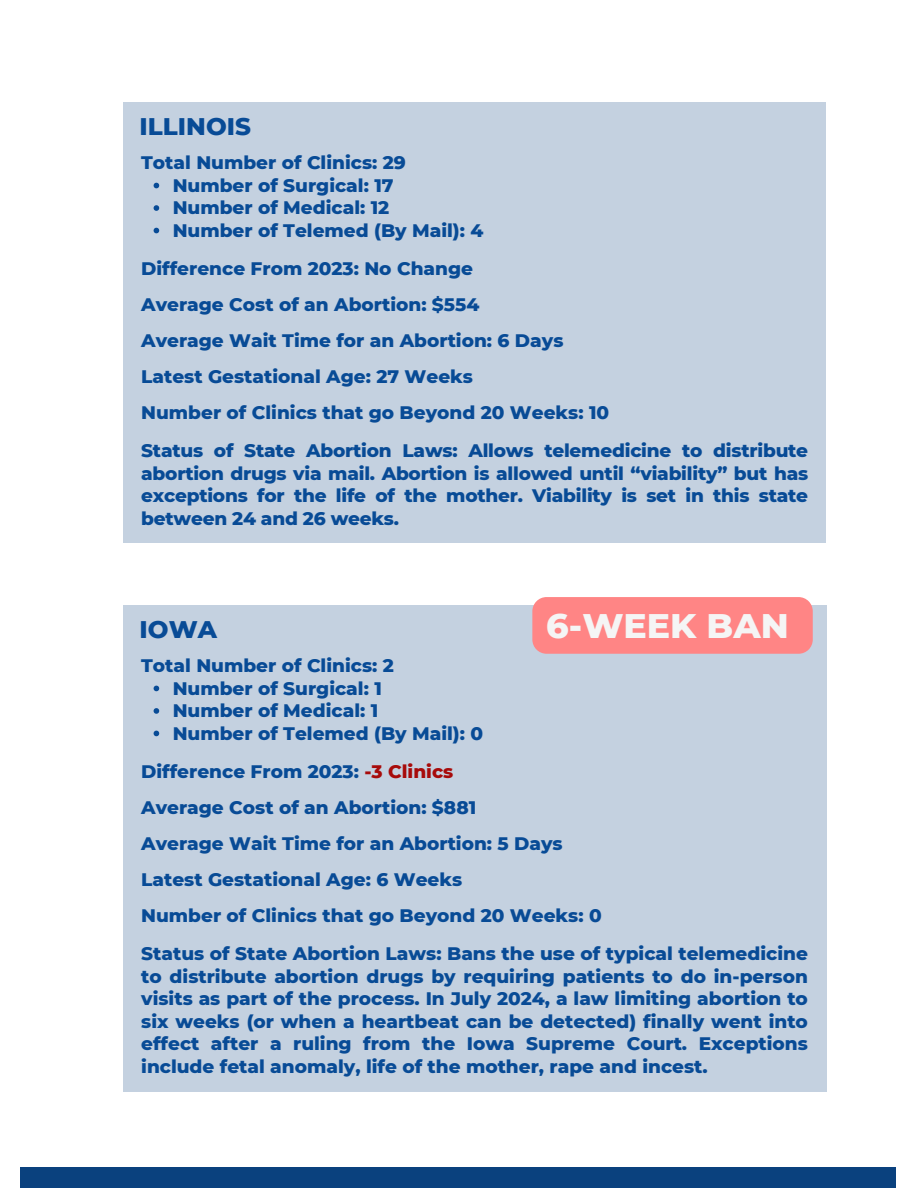
<style>
.page{position:relative;width:918px;height:1188px;background:#fff}
.page>*{position:absolute;margin:0;border:0;box-sizing:border-box;transform-origin:0 0}
.t1{font:800 34.8px "Montserrat";color:#f5f5f5}
.t2{font:800 24.6px "Montserrat";color:#084b96}
.t3{font:800 18.45px/22.5px "Montserrat";color:#084b96;text-align:justify}
.s1{color:#a70b0b}
</style>
<div class="page">
<div style="left:21px;top:1167px;width:875px;height:21px;background:#0a417e"></div>
<div style="left:123px;top:102px;width:703px;height:441px;background:#c4d1e0"></div>
<svg style="left:154px;top:183px;width:5px;height:5px"></svg>
<svg style="left:154px;top:205px;width:5px;height:6px"></svg>
<svg style="left:154px;top:228px;width:5px;height:5px"></svg>
<div style="left:123px;top:605px;width:703px;height:487px;background:#c4d1e0"></div>
<svg style="left:154px;top:686px;width:5px;height:5px"></svg>
<svg style="left:154px;top:708px;width:5px;height:6px"></svg>
<svg style="left:154px;top:731px;width:5px;height:5px"></svg>
<div style="left:532px;top:597px;width:281px;height:57px;background:#ff8585"></div>
<h3 class="t2" style="left:140px;top:111px;width:113px">ILLINOIS</h3>
<h2 class="t3" style="left:141px;top:151px;width:266px">Total Number of Clinics: 29</h2>
<h3 class="t3" style="left:173px;top:174px;width:222px">Number of Surgical: 17</h3>
<p class="t3" style="left:173px;top:196px;width:218px">Number of Medical: 12</p>
<p class="t3" style="left:173px;top:219px;width:312px">Number of Telemed (By Mail): 4</p>
<p class="t3" style="left:141px;top:257px;width:333px">Difference From 2023: No Change</p>
<h3 class="t3" style="left:141px;top:293px;width:340px">Average Cost of an Abortion: $554</h3>
<h3 class="t3" style="left:141px;top:329px;width:424px">Average Wait Time for an Abortion: 6 Days</h3>
<h3 class="t3" style="left:141px;top:365px;width:333px">Latest Gestational Age: 27 Weeks</h3>
<h3 class="t3" style="left:141px;top:401px;width:470px">Number of Clinics that go Beyond 20 Weeks: 10</h3>
<h3 class="t3" style="left:141px;top:439px;width:668px">Status of State Abortion Laws: Allows telemedicine to distribute abortion drugs via mail. Abortion is allowed until “viability” but has exceptions for the life of the mother. Viability is set in this state between 24 and 26 weeks.</h3>
<h3 class="t2" style="left:140px;top:614px;width:79px">IOWA</h3>
<h3 class="t1" style="left:546px;top:604px;width:244px">6-WEEK BAN</h3>
<h1 class="t3" style="left:141px;top:654px;width:254px">Total Number of Clinics: 2</h1>
<h2 class="t3" style="left:173px;top:677px;width:211px">Number of Surgical: 1</h2>
<h3 class="t3" style="left:173px;top:699px;width:207px">Number of Medical: 1</h3>
<p class="t3" style="left:173px;top:722px;width:312px">Number of Telemed (By Mail): 0</p>
<p class="t3" style="left:141px;top:760px;width:314px">Difference From 2023: <span class="s1">-3 Clinics</span></p>
<p class="t3" style="left:141px;top:796px;width:337px">Average Cost of an Abortion: $881</p>
<h3 class="t3" style="left:141px;top:832px;width:423px">Average Wait Time for an Abortion: 5 Days</h3>
<h3 class="t3" style="left:141px;top:868px;width:323px">Latest Gestational Age: 6 Weeks</h3>
<h3 class="t3" style="left:141px;top:904px;width:462px">Number of Clinics that go Beyond 20 Weeks: 0</h3>
<h3 class="t3" style="left:141px;top:942px;width:668px">Status of State Abortion Laws: Bans the use of typical telemedicine to distribute abortion drugs by requiring patients to do in-person visits as part of the process. In July 2024, a law limiting abortion to six weeks (or when a heartbeat can be detected) finally went into effect after a ruling from the Iowa Supreme Court. Exceptions include fetal anomaly, life of the mother, rape and incest.</h3>
</div>
